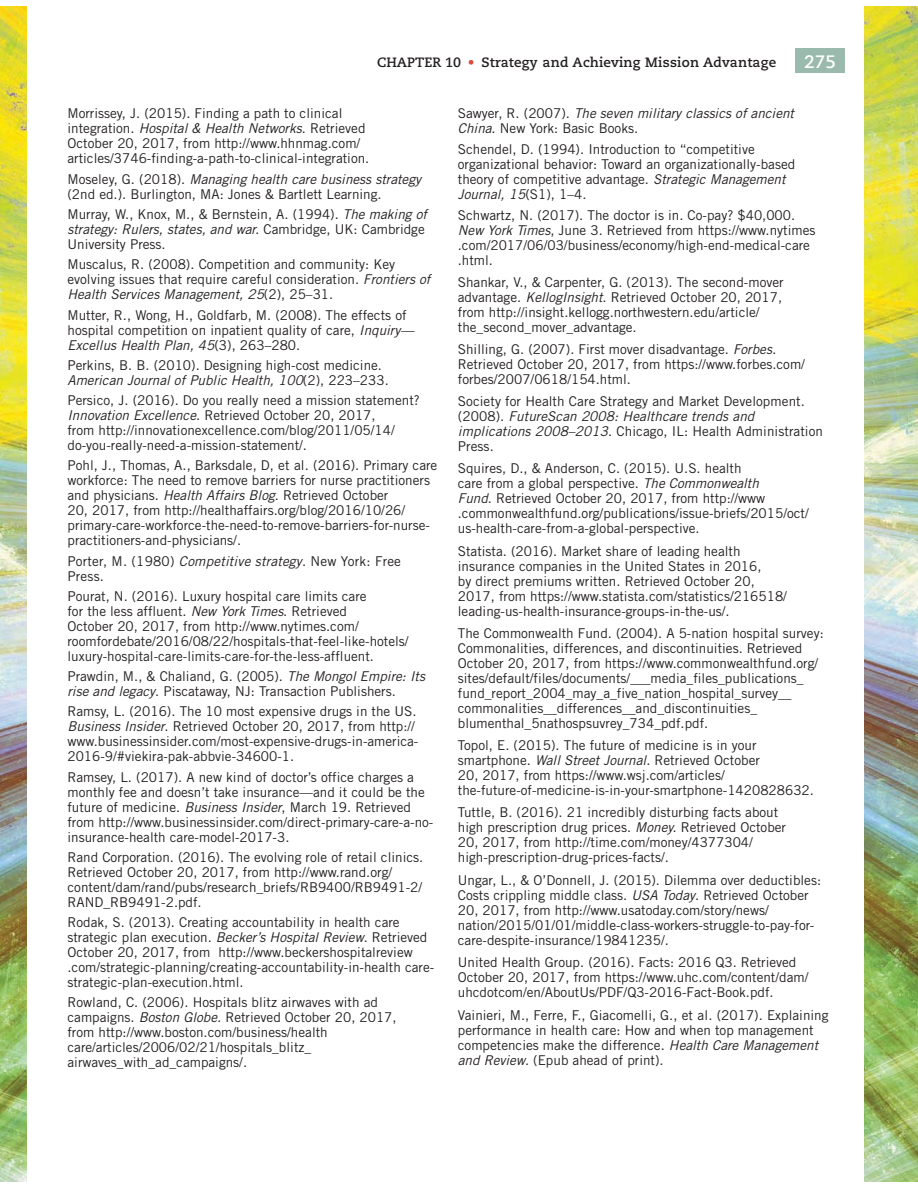
<style>
.page{position:relative;width:918px;height:1188px;background:#fff}
.page>*{position:absolute;margin:0;border:0;box-sizing:border-box;transform-origin:0 0}
.t1{font:700 18px "Caecilia LT Std";color:#fff}
.t2{font:13.5px/15px "Trade Gothic LT Std";color:#231f20}
.t3{font:italic 13.5px/15px "Trade Gothic LT Std";color:#231f20}
.t4{font:700 13.5px "Caecilia LT Std";letter-spacing:.02em;color:#231f20}
.t5{font:700 13.5px "Caecilia LT Std";color:#231f20}
.s1{font-style:italic}
.s2{font-style:normal}
</style>
<div class="page">
<img style="left:864px;top:7px;width:54px;height:1174px">
<div style="left:795px;top:48px;width:50px;height:25px;background:#9abaae"></div>
<img style="left:0;top:7px;width:27px;height:1174px">
<p class="t5" style="left:377px;top:56px;width:85px">CHAPTER 10</p>
<p class="t4" style="left:481px;top:56px;width:296px">Strategy and Achieving Mission Advantage</p>
<h1 class="t1" style="left:804px;top:54px;width:33px">275</h1>
<p class="t2" style="left:68px;top:107px;width:303px">Morrissey, J. (2015). Finding a path to clinical integration. <span class="s1">Hospital &amp; Health Networks</span>. Retrieved October 20, 2017, from http://www.hhnmag.com/ articles/3746-finding-a-path-to-clinical-integration.</p>
<p class="t2" style="left:68px;top:173px;width:355px">Moseley, G. (2018). <span class="s1">Managing health care business strategy </span>(2nd ed.). Burlington, MA: Jones &amp; Bartlett Learning.</p>
<p class="t2" style="left:68px;top:208px;width:361px">Murray, W., Knox, M., &amp; Bernstein, A. (1994). <span class="s1">The making of strategy: Rulers, states, and war.</span> Cambridge, UK: Cambridge<br>University Press.</p>
<p class="t2" style="left:68px;top:258px;width:364px">Muscalus, R. (2008). Competition and community: Key evolving issues that require careful consideration. <span class="s1">Frontiers of<br>Health Services Management, 25</span>(2), 25–31.</p>
<p class="t2" style="left:68px;top:309px;width:348px">Mutter, R., Wong, H., Goldfarb, M. (2008). The effects of hospital competition on inpatient quality of care, <span class="s1">Inquiry—<br>Excellus Health Plan, 45</span>(3), 263–280.</p>
<p class="t2" style="left:68px;top:359px;width:323px">Perkins, B. B. (2010). Designing high-cost medicine.<br><span class="s1">American Journal of Public Health, 100</span>(2), 223–233.</p>
<p class="t2" style="left:68px;top:394px;width:354px">Persico, J. (2016). Do you really need a mission statement?<br><span class="s1">Innovation Excellence</span>. Retrieved October 20, 2017,<br>from http://innovationexcellence.com/blog/2011/05/14/ do-you-really-need-a-mission-statement/.</p>
<p class="t2" style="left:68px;top:459px;width:371px">Pohl, J., Thomas, A., Barksdale, D, et al. (2016). Primary care workforce: The need to remove barriers for nurse practitioners and physicians. <span class="s1">Health Affairs Blog</span>. Retrieved October<br>20, 2017, from http://healthaffairs.org/blog/2016/10/26/ primary-care-workforce-the-need-to-remove-barriers-for-nurse&shy;practitioners-and-physicians/.</p>
<p class="t2" style="left:68px;top:555px;width:335px">Porter, M. (1980) <span class="s1">Competitive strategy</span>. New York: Free<br>Press.</p>
<p class="t2" style="left:68px;top:590px;width:343px">Pourat, N. (2016). Luxury hospital care limits care<br>for the less affluent. <span class="s1">New York Times</span>. Retrieved<br>October 20, 2017, from http://www.nytimes.com/ roomfordebate/2016/08/22/hospitals-that-feel-like-hotels/ luxury-hospital-care-limits-care-for-the-less-affluent.</p>
<p class="t2" style="left:68px;top:670px;width:359px">Prawdin, M., &amp; Chaliand, G. (2005). <span class="s1">The Mongol Empire: Its rise and legacy</span>. Piscataway, NJ: Transaction Publishers.</p>
<p class="t2" style="left:68px;top:705px;width:352px">Ramsy, L. (2016). The 10 most expensive drugs in the US.<br><span class="s1">Business Insider</span>. Retrieved October 20, 2017, from http:// www.businessinsider.com/most-expensive-drugs-in-america-2016-9/#viekira-pak-abbvie-34600-1.</p>
<p class="t2" style="left:68px;top:770px;width:367px">Ramsey, L. (2017). A new kind of doctor’s office charges a monthly fee and doesn’t take insurance—and it could be the future of medicine. <span class="s1">Business Insider</span>, March 19. Retrieved from http://www.businessinsider.com/direct-primary-care-a-no&shy;insurance-health care-model-2017-3.</p>
<p class="t2" style="left:68px;top:851px;width:357px">Rand Corporation. (2016). The evolving role of retail clinics.<br>Retrieved October 20, 2017, from http://www.rand.org/ content/dam/rand/pubs/research_briefs/RB9400/RB9491-2/ RAND_RB9491-2.pdf.</p>
<p class="t2" style="left:68px;top:916px;width:368px">Rodak, S. (2013). Creating accountability in health care strategic plan execution. <span class="s1">Becker’s Hospital Review</span>. Retrieved October 20, 2017, from http://www.beckershospitalreview .com/strategic-planning/creating-accountability-in-health care&shy;strategic-plan-execution.html.</p>
<p class="t2" style="left:68px;top:996px;width:331px">Rowland, C. (2006). Hospitals blitz airwaves with ad campaigns. <span class="s1">Boston Globe.</span> Retrieved October 20, 2017, from http://www.boston.com/business/health care/articles/2006/02/21/hospitals_blitz_ airwaves_with_ad_campaigns/.</p>
<p class="t3" style="left:458px;top:107px;width:338px"><span class="s2">Sawyer, R. (2007).</span> The seven military classics of ancient<br>China<span class="s2">. New York: Basic Books.</span></p>
<p class="t2" style="left:458px;top:143px;width:339px">Schendel, D. (1994). Introduction to “competitive organizational behavior: Toward an organizationally-based theory of competitive advantage. <span class="s1">Strategic Management Journal, 15</span>(S1), 1–4.</p>
<p class="t2" style="left:458px;top:209px;width:359px">Schwartz, N. (2017). The doctor is in. Co-pay? $40,000.<br><span class="s1">New York Times</span>, June 3. Retrieved from https://www.nytimes .com/2017/06/03/business/economy/high-end-medical-care .html.</p>
<p class="t2" style="left:458px;top:276px;width:327px">Shankar, V., &amp; Carpenter, G. (2013). The second-mover advantage. <span class="s1">KellogInsight</span>. Retrieved October 20, 2017, from http://insight.kellogg.northwestern.edu/article/ the_second_mover_advantage.</p>
<p class="t2" style="left:458px;top:343px;width:349px">Shilling, G. (2007). First mover disadvantage. <span class="s1">Forbes.<br></span>Retrieved October 20, 2017, from https://www.forbes.com/ forbes/2007/0618/154.html.</p>
<p class="t2" style="left:458px;top:395px;width:367px">Society for Health Care Strategy and Market Development. (2008). <span class="s1">FutureScan 2008: Healthcare trends and implications 2008–2013</span>. Chicago, IL: Health Administration Press.</p>
<p class="t2" style="left:458px;top:462px;width:353px">Squires, D., &amp; Anderson, C. (2015). U.S. health<br>care from a global perspective. <span class="s1">The Commonwealth<br>Fund</span>. Retrieved October 20, 2017, from http://www .commonwealthfund.org/publications/issue-briefs/2015/oct/ us-health-care-from-a-global-perspective.</p>
<p class="t2" style="left:458px;top:545px;width:331px">Statista. (2016). Market share of leading health insurance companies in the United States in 2016,<br>by direct premiums written. Retrieved October 20, 2017, from https://www.statista.com/statistics/216518/ leading-us-health-insurance-groups-in-the-us/.</p>
<p class="t2" style="left:458px;top:627px;width:367px">The Commonwealth Fund. (2004). A 5-nation hospital survey:<br>Commonalities, differences, and discontinuities. Retrieved October 20, 2017, from https://www.commonwealthfund.org/ sites/default/files/documents/___media_files_publications_ fund_report_2004_may_a_five_nation_hospital_survey__ commonalities__differences__and_discontinuities_ blumenthal_5nathospsuvrey_734_pdf.pdf.</p>
<p class="t2" style="left:458px;top:739px;width:358px">Topol, E. (2015). The future of medicine is in your smartphone. <span class="s1">Wall Street Journal</span>. Retrieved October<br>20, 2017, from https://www.wsj.com/articles/ the-future-of-medicine-is-in-your-smartphone-1420828632.</p>
<p class="t2" style="left:458px;top:806px;width:330px">Tuttle, B. (2016). 21 incredibly disturbing facts about high prescription drug prices. <span class="s1">Money.</span> Retrieved October 20, 2017, from http://time.com/money/4377304/ high-prescription-drug-prices-facts/.</p>
<p class="t2" style="left:458px;top:874px;width:365px">Ungar, L., &amp; O’Donnell, J. (2015). Dilemma over deductibles:<br>Costs crippling middle class. <span class="s1">USA Today</span>. Retrieved October 20, 2017, from http://www.usatoday.com/story/news/ nation/2015/01/01/middle-class-workers-struggle-to-pay-for&shy;care-despite-insurance/19841235/.</p>
<p class="t2" style="left:458px;top:956px;width:352px">United Health Group. (2016). Facts: 2016 Q3. Retrieved<br>October 20, 2017, from https://www.uhc.com/content/dam/ uhcdotcom/en/AboutUs/PDF/Q3-2016-Fact-Book.pdf.</p>
<p class="t2" style="left:458px;top:1009px;width:372px">Vainieri, M., Ferre, F., Giacomelli, G., et al. (2017). Explaining performance in health care: How and when top management competencies make the difference. <span class="s1">Health Care Management and Review</span>. (Epub ahead of print).</p>
</div>
